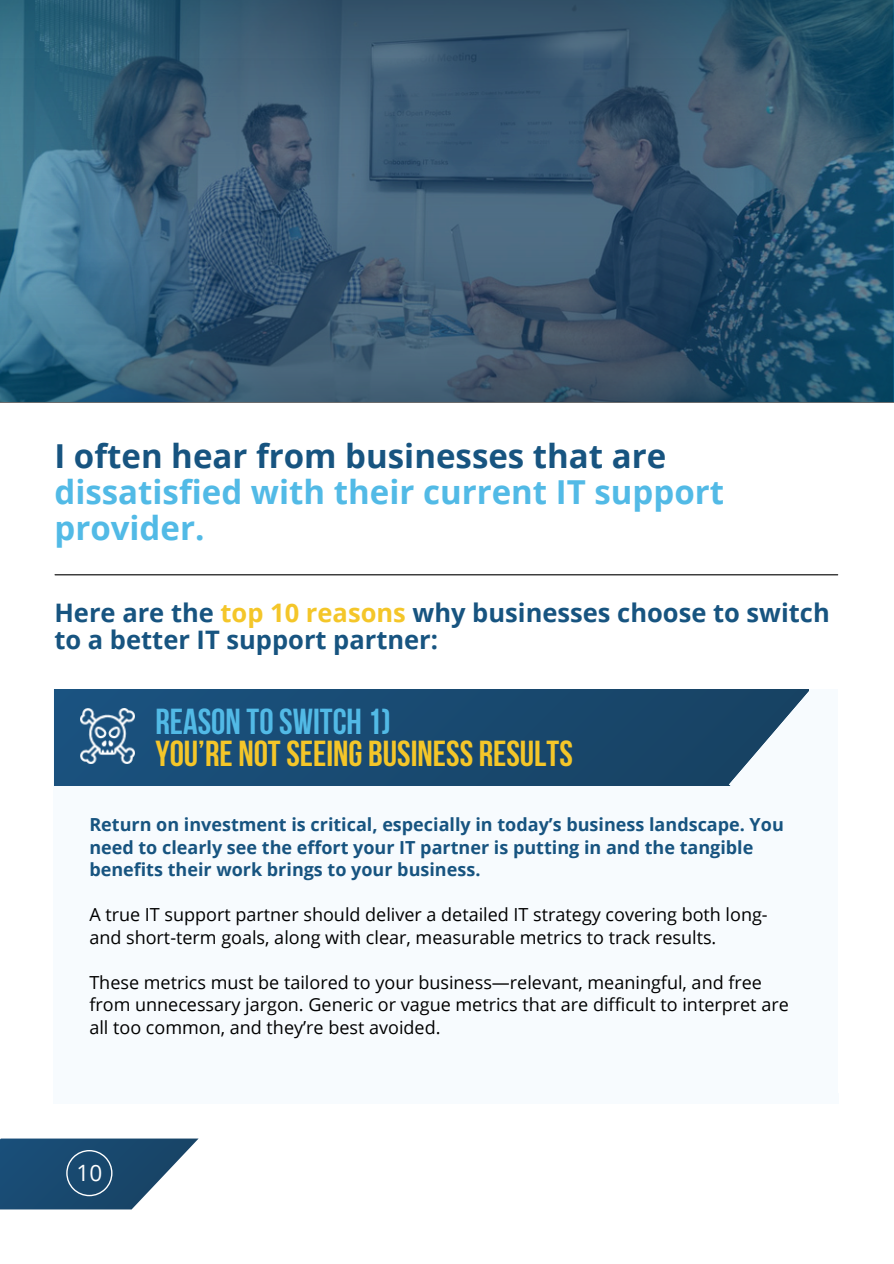
<style>
.page{position:relative;width:894px;height:1264px;background:#fff}
.page>*{position:absolute;margin:0;border:0;box-sizing:border-box;transform-origin:0 0}
.t1{font:700 36px "Bebas Neue";color:#f4c629}
.t2{font:700 36px "Bebas Neue";color:#52bae6}
.t3{font:700 33px/36px "Open Sans";color:#52bae6}
.t4{font:700 33px "Open Sans";color:#175480}
.t5{font:700 25.5px/27px "Open Sans";color:#175480}
.t6{font:22.5px "Open Sans";color:#fff}
.t7{font:18px/22.5px "Open Sans";color:#000}
.t8{font:700 18px/22.5px "Open Sans";color:#175480}
.s1{color:#f4c629}
</style>
<div class="page">
<div style="left:54px;top:689px;width:784px;height:414px;background:#f7fbfe"></div>
<div style="left:54px;top:689px;width:754px;height:96px;background:linear-gradient(to bottom,#194b73,#194970)"></div>
<svg style="left:728px;top:689px;width:81px;height:97px"></svg>
<img style="left:80px;top:708px;width:54px;height:55px">
<svg style="left:0;top:0;width:893px;height:402px"></svg>
<svg style="left:0;top:1138px;width:198px;height:71px"></svg>
<hr style="left:55px;top:574px;width:782px;height:1px;background:#000">
<h2 class="t4" style="left:54px;top:432px;width:613px">I often hear from businesses that are</h2>
<h2 class="t3" style="left:54px;top:473px;width:671px">dissatisfied with their current IT support provider.</h2>
<h3 class="t5" style="left:54px;top:598px;width:776px">Here are the <span class="s1">top 10 reasons</span> why businesses choose to switch to a better IT support partner:</h3>
<h1 class="t2" style="left:155px;top:707px;width:237px">REASON TO SWITCH 1)</h1>
<h1 class="t1" style="left:155px;top:739px;width:419px">YOU’RE NOTSEEING BUSINESS RESULTS</h1>
<p class="t8" style="left:89px;top:813px;width:695px">Return on investment is critical, especially in today’s business landscape. You need to clearly see the effort your IT partner is putting in and the tangible benefits their work brings to your business.</p>
<p class="t7" style="left:89px;top:903px;width:679px">A true IT support partner should deliver a detailed IT strategy covering both long&shy;and short-term goals, along with clear, measurable metrics to track results.</p>
<p class="t7" style="left:89px;top:970px;width:700px">These metrics must be tailored to your business—relevant, meaningful, and free from unnecessary jargon. Generic or vague metrics that are difficult to interpret are all too common, and they’re best avoided.</p>
<p class="t6" style="left:76px;top:1156px;width:27px">10</p>
</div>
